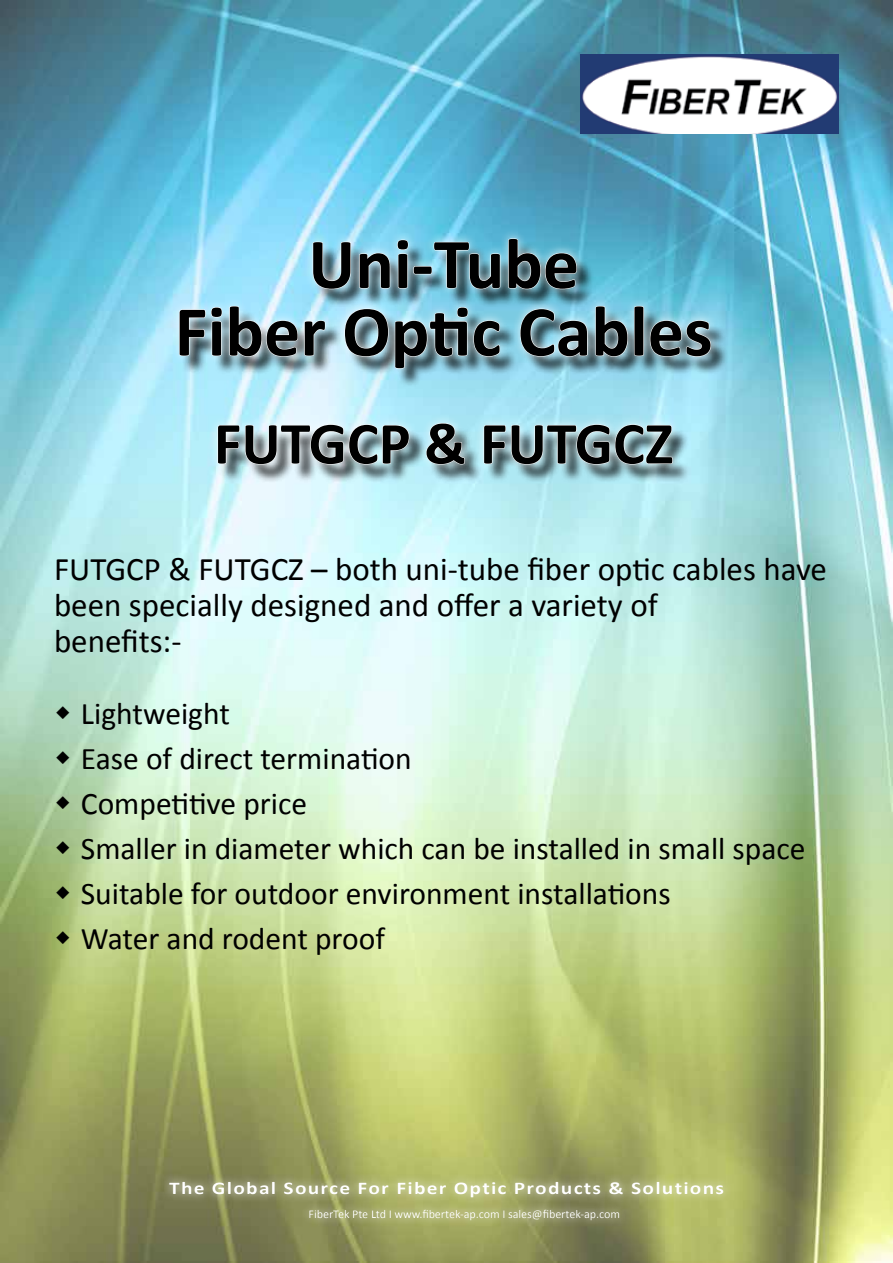
<style>
.page{position:relative;width:893px;height:1263px;background:#fff}
.page>*{position:absolute;margin:0;border:0;box-sizing:border-box;transform-origin:0 0}
.t1{font:700 72px/67.5px "Calibri";color:#000;text-align:center}
.t2{font:700 60px "Calibri";color:#000}
.t3{font:33px/36px "Calibri";color:#000}
.t4{font:31.5px/45px "Calibri";color:#000}
.t5{font:700 18px "Calibri";letter-spacing:.06em;color:#fff;scale:1.19 1}
.t6{font:12px "Calibri";color:#fff}
</style>
<div class="page">
<img style="left:0;top:0;width:893px;height:1263px">
<div style="left:182px;top:242px;width:547px;height:241px;background:#000;opacity:.75"></div>
<div style="left:170px;top:229px;width:550px;height:244px;background:#fff;opacity:.75"></div>
<svg style="left:312px;top:241px;width:39px;height:48px;background:#b1d3df"></svg>
<svg style="left:359px;top:253px;width:32px;height:36px"></svg>
<svg style="left:397px;top:239px;width:104px;height:50px;background:#8dbfcf"></svg>
<svg style="left:508px;top:238px;width:69px;height:51px;background:#8dbcc9"></svg>
<svg style="left:179px;top:307px;width:43px;height:49px;background:#b2ccd5"></svg>
<svg style="left:229px;top:306px;width:69px;height:51px;background:#b8d2dc"></svg>
<svg style="left:304px;top:320px;width:22px;height:36px"></svg>
<svg style="left:344px;top:307px;width:156px;height:62px;background:#9fc0cb"></svg>
<svg style="left:520px;top:308px;width:68px;height:49px;background:#a4cad6"></svg>
<svg style="left:595px;top:306px;width:33px;height:51px;background:#a7c8d2"></svg>
<svg style="left:634px;top:306px;width:10px;height:50px"></svg>
<svg style="left:650px;top:320px;width:61px;height:37px;background:#aac5cd"></svg>
<svg style="left:217px;top:424px;width:193px;height:41px;background:#c0cfd4"></svg>
<svg style="left:426px;top:423px;width:39px;height:42px;background:#bed5db"></svg>
<svg style="left:483px;top:424px;width:190px;height:41px;background:#b1cbd1"></svg>
<img style="left:581px;top:54px;width:258px;height:80px">
<div style="left:160px;top:1173px;width:572px;height:33px;background:#fff;opacity:.75"></div>
<div style="left:43px;top:1176px;width:806px;height:27px;background:#fff;opacity:.75"></div>
<div style="left:300px;top:1201px;width:328px;height:28px;background:#fff;opacity:.75"></div>
<div style="left:144px;top:1206px;width:640px;height:25px;background:#fff;opacity:.75"></div>
<svg style="left:57px;top:706px;width:13px;height:13px"></svg>
<svg style="left:57px;top:751px;width:12px;height:13px"></svg>
<svg style="left:57px;top:796px;width:12px;height:13px"></svg>
<svg style="left:57px;top:841px;width:12px;height:13px"></svg>
<svg style="left:57px;top:886px;width:12px;height:13px"></svg>
<svg style="left:56px;top:931px;width:13px;height:13px"></svg>
<h1 class="t1" style="left:175px;top:230px;width:539px">Uni-Tube<br>Fiber Optic Cables</h1>
<h2 class="t2" style="left:214px;top:405px;width:461px">FUTGCP &amp; FUTGCZ</h2>
<p class="t3" style="left:54px;top:551px;width:774px">FUTGCP &amp; FUTGCZ – both uni-tube fiber optic cables have been specially designed and offer a variety of<br>benefits:-</p>
<p class="t4" style="left:81px;top:691px;width:726px">Lightweight<br>Ease of direct termination<br>Competitive price<br>Smaller in diameter which can be installed in small space<br>Suitable for outdoor environment installations<br>Water and rodent proof</p>
<p class="t5" style="left:169px;top:1176px;width:468px">The Global Source For Fiber Optic Products &amp; Solutions</p>
<p class="t6" style="left:308px;top:1206px;width:313px">FiberTek Pte Ltd I www.fibertek-ap.com I sales@fibertek-ap.com</p>
</div>
